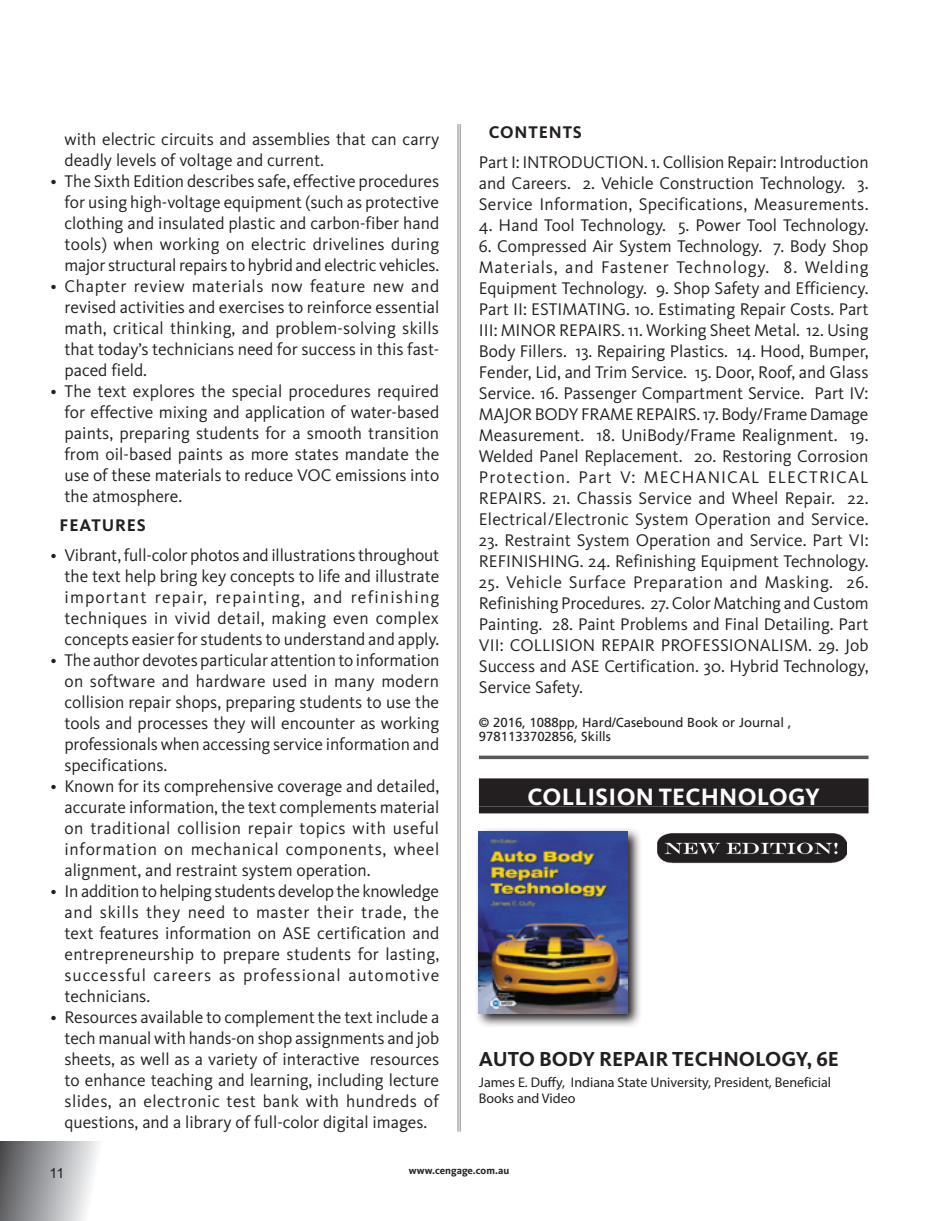
<style>
.page{position:relative;width:943px;height:1221px;background:#fff}
.page>*{position:absolute;margin:0;border:0;box-sizing:border-box;transform-origin:0 0}
.t1{font:700 24.5px "Kievit OT";letter-spacing:.01em;color:#fff}
.t2{font:700 21px "Kievit OT";color:#231f20}
.t3{font:17.5px/21px "Kievit OT";color:#231f20;text-align:justify}
.t4{font:700 17.5px "Kievit OT";color:#231f20}
.t5{font:14px/15.8px "Myriad Pro";color:#231f20}
.t6{font:14px "Arial";color:#231f20}
.t7{font:13.12px/14px "Frutiger LT Std";color:#231f20}
.t8{font:700 10.5px "Kievit OT";color:#231f20}
</style>
<div class="page">
<hr style="left:457px;top:124px;width:1px;height:1007px;background:#808285">
<hr style="left:460px;top:124px;width:1px;height:1007px;background:#808285">
<div style="left:0;top:1141px;width:102px;height:79px;background:linear-gradient(to right,#545559,#fff)"></div>
<svg style="left:479px;top:755px;width:389px;height:4px;background:#717173"></svg>
<div style="left:479px;top:778px;width:389px;height:28px;background:#231f20"></div>
<div style="left:479px;top:806px;width:389px;height:7px;background:#231f20"></div>
<svg style="left:477px;top:829px;width:163px;height:197px;background:#a5a4a7"></svg>
<img style="left:479px;top:831px;width:149px;height:182px">
<img style="left:657px;top:833px;width:189px;height:30px">
<p class="t3" style="left:64px;top:128px;width:376px">with electric circuits and assemblies that can carry deadly levels of voltage and current.</p>
<p class="t3" style="left:64px;top:170px;width:376px;text-indent:-14px">• The Sixth Edition describes safe, effective procedures for using high-voltage equipment (such as protective clothing and insulated plastic and carbon-fiber hand tools) when working on electric drivelines during major structural repairs to hybrid and electric vehicles.</p>
<p class="t3" style="left:64px;top:275px;width:376px;text-indent:-14px">• Chapter review materials now feature new and revised activities and exercises to reinforce essential math, critical thinking, and problem-solving skills that today’s technicians need for success in this fast&shy;paced field.</p>
<p class="t3" style="left:64px;top:380px;width:376px;text-indent:-14px">• The text explores the special procedures required for effective mixing and application of water-based paints, preparing students for a smooth transition from oil-based paints as more states mandate the use of these materials to reduce VOC emissions into the atmosphere.</p>
<p class="t4" style="left:60px;top:514px;width:67px">FEATURES</p>
<p class="t3" style="left:64px;top:544px;width:376px;text-indent:-14px">• Vibrant, full-color photos and illustrations throughout the text help bring key concepts to life and illustrate important repair, repainting, and refinishing techniques in vivid detail, making even complex concepts easier for students to understand and apply.</p>
<p class="t3" style="left:64px;top:649px;width:376px;text-indent:-14px">• The author devotes particular attention to information on software and hardware used in many modern collision repair shops, preparing students to use the tools and processes they will encounter as working professionals when accessing service information and specifications.</p>
<p class="t3" style="left:64px;top:775px;width:376px;text-indent:-14px">• Known for its comprehensive coverage and detailed, accurate information, the text complements material on traditional collision repair topics with useful information on mechanical components, wheel alignment, and restraint system operation.</p>
<p class="t3" style="left:64px;top:880px;width:376px;text-indent:-14px">• In addition to helping students develop the knowledge and skills they need to master their trade, the text features information on ASE certification and entrepreneurship to prepare students for lasting, successful careers as professional automotive technicians.</p>
<p class="t3" style="left:64px;top:1006px;width:376px;text-indent:-14px">• Resources available to complement the text include a tech manual with hands-on shop assignments and job sheets, as well as a variety of interactive resources to enhance teaching and learning, including lecture slides, an electronic test bank with hundreds of questions, and a library of full-color digital images.</p>
<p class="t4" style="left:489px;top:122px;width:13px">CONTENTS</p>
<p class="t3" style="left:479px;top:151px;width:391px">Part I: INTRODUCTION. 1. Collision Repair: Introduction and Careers. 2. Vehicle Construction Technology. 3.<br>Service Information, Specifications, Measurements.</p>
<p class="t3" style="left:479px;top:214px;width:391px">4. Hand Tool Technology. 5. Power Tool Technology.</p>
<p class="t3" style="left:479px;top:235px;width:391px">6. Compressed Air System Technology. 7. Body Shop Materials, and Fastener Technology. 8. Welding Equipment Technology. 9. Shop Safety and Efficiency.<br>Part II: ESTIMATING. 10. Estimating Repair Costs. Part III: MINOR REPAIRS. 11. Working Sheet Metal. 12. Using Body Fillers. 13. Repairing Plastics. 14. Hood, Bumper, Fender, Lid, and Trim Service. 15. Door, Roof, and Glass Service. 16. Passenger Compartment Service. Part IV:<br>MAJOR BODY FRAME REPAIRS. 17. Body/Frame Damage Measurement. 18. UniBody/Frame Realignment. 19.<br>Welded Panel Replacement. 20. Restoring Corrosion Protection. Part V: MECHANICAL ELECTRICAL REPAIRS. 21. Chassis Service and Wheel Repair. 22.<br>Electrical/Electronic System Operation and Service.</p>
<p class="t3" style="left:479px;top:529px;width:391px">23. Restraint System Operation and Service. Part VI:<br>REFINISHING. 24. Refinishing Equipment Technology.</p>
<p class="t3" style="left:479px;top:571px;width:391px">25. Vehicle Surface Preparation and Masking. 26.<br>Refinishing Procedures. 27. Color Matching and Custom Painting. 28. Paint Problems and Final Detailing. Part VII: COLLISION REPAIR PROFESSIONALISM. 29. Job Success and ASE Certification. 30. Hybrid Technology, Service Safety.</p>
<p class="t7" style="left:479px;top:715px;width:314px">© 2016, 1088pp, Hard/Casebound Book or Journal ,<br>9781133702856, Skills</p>
<h1 class="t1" style="left:527px;top:781px;width:277px">Collision Technology</h1>
<p class="t2" style="left:479px;top:1046px;width:208px">AUTO BODY REPAIR TECHNOLO</p>
<p class="t2" style="left:781px;top:1046px;width:56px">GY, 6E</p>
<p class="t5" style="left:479px;top:1074px;width:354px">James E. Duffy, Indiana State University, President, Beneficial<br>Books and Video</p>
<p class="t6" style="left:50px;top:1163px;width:16px">11</p>
<p class="t8" style="left:409px;top:1164px;width:102px">www.cengage.com.au</p>
</div>
